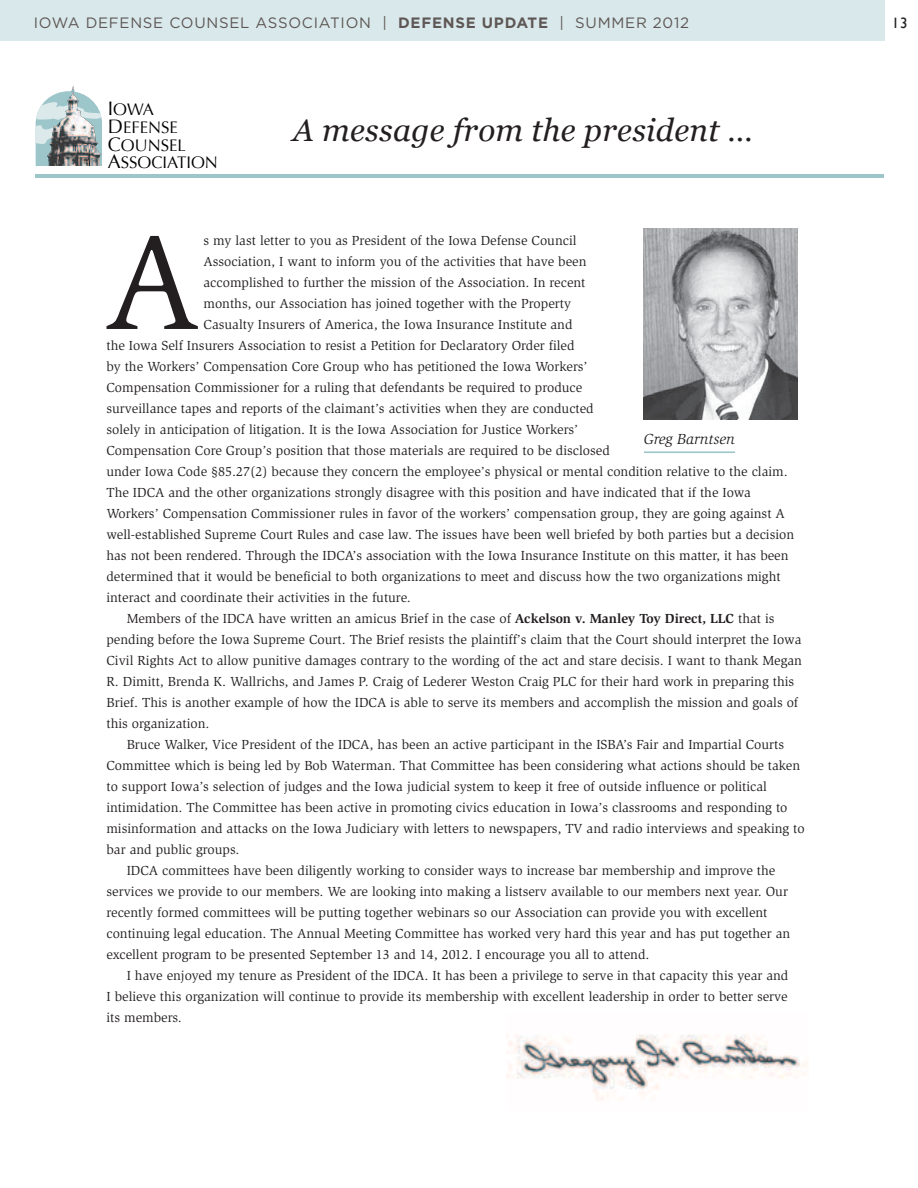
<style>
.page{position:relative;width:918px;height:1188px;background:#fff}
.page>*{position:absolute;margin:0;border:0;box-sizing:border-box;transform-origin:0 0}
.t1{font:138.9px "Slimbach";color:#231f20}
.t2{font:italic 31.5px "Georgia";letter-spacing:.01em;color:#231f20}
.t3{font:16.65px/17.9px "Optima";color:#010203}
.t4{font:15px "Gotham";letter-spacing:.05em;color:#5e5755}
.t5{font:italic 15px "Slimbach";color:#231f20}
.t6{font:15px "Gill Sans";color:#231f20}
.t7{font:13.5px "Slimbach";color:#231f20}
.s1{font-weight:700}
.s2{font-size:19.5px}
</style>
<div class="page">
<div style="left:0;top:0;width:885px;height:41px;background:#d9e8ea"></div>
<img style="left:506px;top:1034px;width:301px;height:66px">
<svg style="left:36px;top:99px;width:11px;height:67px"></svg>
<img style="left:47px;top:85px;width:55px;height:81px">
<hr style="left:36px;top:175px;width:848px;height:3px;background:#9dc6cb">
<img style="left:644px;top:228px;width:153px;height:191px">
<hr style="left:644px;top:451px;width:91px;height:2px;background:#9dc6cb">
<p class="t4" style="left:34px;top:13px;width:657px">IOWA DEFENSE COUNSEL ASSOCIATION | <span class="s1">DEFENSE UPDATE</span> | SUMMER 2012</p>
<p class="t6" style="left:892px;top:14px;width:17px">13</p>
<p class="t3" style="left:108px;top:101px;width:112px"><span class="s2">I</span>OWA<br><span class="s2">D</span>EFENSE<br><span class="s2">C</span>OUNSEL<br><span class="s2">A</span>SSOCIATION</p>
<h2 class="t2" style="left:293px;top:107px;width:462px">A message from the president …</h2>
<h1 class="t1" style="left:104px;top:203px;width:97px">A</h1>
<p class="t7" style="left:204px;top:233px;width:374px">s my last letter to you as President of the Iowa Defense Council</p>
<p class="t7" style="left:204px;top:254px;width:384px">Association, I want to inform you of the activities that have been</p>
<p class="t7" style="left:204px;top:275px;width:383px">accomplished to further the mission of the Association. In recent</p>
<p class="t7" style="left:204px;top:296px;width:369px">months, our Association has joined together with the Property</p>
<p class="t7" style="left:204px;top:317px;width:370px">Casualty Insurers of America, the Iowa Insurance Institute and</p>
<p class="t7" style="left:106px;top:338px;width:470px">the Iowa Self Insurers Association to resist a Petition for Declaratory Order filed</p>
<p class="t7" style="left:106px;top:359px;width:483px">by the Workers’ Compensation Core Group who has petitioned the Iowa Workers’</p>
<p class="t7" style="left:106px;top:380px;width:477px">Compensation Commissioner for a ruling that defendants be required to produce</p>
<p class="t7" style="left:106px;top:401px;width:489px">surveillance tapes and reports of the claimant’s activities when they are conducted</p>
<p class="t7" style="left:106px;top:422px;width:473px">solely in anticipation of litigation. It is the Iowa Association for Justice Workers’</p>
<p class="t7" style="left:106px;top:443px;width:505px">Compensation Core Group’s position that those materials are required to be disclosed</p>
<p class="t7" style="left:106px;top:464px;width:683px">under Iowa Code §85.27(2) because they concern the employee’s physical or mental condition relative to the claim.</p>
<p class="t7" style="left:106px;top:485px;width:646px">The IDCA and the other organizations strongly disagree with this position and have indicated that if the Iowa</p>
<p class="t7" style="left:106px;top:506px;width:680px">Workers’ Compensation Commissioner rules in favor of the workers’ compensation group, they are going against A</p>
<p class="t7" style="left:106px;top:527px;width:689px">well-established Supreme Court Rules and case law. The issues have been well briefed by both parties but a decision</p>
<p class="t7" style="left:106px;top:548px;width:684px">has not been rendered. Through the IDCA’s association with the Iowa Insurance Institute on this matter, it has been</p>
<p class="t7" style="left:106px;top:569px;width:676px">determined that it would be beneficial to both organizations to meet and discuss how the two organizations might</p>
<p class="t7" style="left:106px;top:590px;width:306px">interact and coordinate their activities in the future.</p>
<p class="t7" style="left:127px;top:611px;width:649px">Members of the IDCA have written an amicus Brief in the case of <span class="s1">Ackelson v. Manley Toy Direct, LLC</span> that is</p>
<p class="t7" style="left:106px;top:632px;width:696px">pending before the Iowa Supreme Court. The Brief resists the plaintiff’s claim that the Court should interpret the Iowa</p>
<p class="t7" style="left:106px;top:653px;width:697px">Civil Rights Act to allow punitive damages contrary to the wording of the act and stare decisis. I want to thank Megan</p>
<p class="t7" style="left:106px;top:674px;width:689px">R. Dimitt, Brenda K. Wallrichs, and James P. Craig of Lederer Weston Craig PLC for their hard work in preparing this</p>
<p class="t7" style="left:106px;top:695px;width:693px">Brief. This is another example of how the IDCA is able to serve its members and accomplish the mission and goals of</p>
<p class="t7" style="left:106px;top:716px;width:104px">this organization.</p>
<p class="t7" style="left:127px;top:737px;width:659px">Bruce Walker, Vice President of the IDCA, has been an active participant in the ISBA’s Fair and Impartial Courts</p>
<p class="t7" style="left:106px;top:758px;width:695px">Committee which is being led by Bob Waterman. That Committee has been considering what actions should be taken</p>
<p class="t7" style="left:106px;top:779px;width:662px">to support Iowa’s selection of judges and the Iowa judicial system to keep it free of outside influence or political</p>
<p class="t7" style="left:106px;top:800px;width:683px">intimidation. The Committee has been active in promoting civics education in Iowa’s classrooms and responding to</p>
<p class="t7" style="left:106px;top:821px;width:700px">misinformation and attacks on the Iowa Judiciary with letters to newspapers, TV and radio interviews and speaking to</p>
<p class="t7" style="left:106px;top:842px;width:135px">bar and public groups.</p>
<p class="t7" style="left:127px;top:863px;width:650px">IDCA committees have been diligently working to consider ways to increase bar membership and improve the</p>
<p class="t7" style="left:106px;top:884px;width:683px">services we provide to our members. We are looking into making a listserv available to our members next year. Our</p>
<p class="t7" style="left:106px;top:905px;width:663px">recently formed committees will be putting together webinars so our Association can provide you with excellent</p>
<p class="t7" style="left:106px;top:926px;width:685px">continuing legal education. The Annual Meeting Committee has worked very hard this year and has put together an</p>
<p class="t7" style="left:106px;top:947px;width:545px">excellent program to be presented September 13 and 14, 2012. I encourage you all to attend.</p>
<p class="t7" style="left:127px;top:968px;width:663px">I have enjoyed my tenure as President of the IDCA. It has been a privilege to serve in that capacity this year and</p>
<p class="t7" style="left:106px;top:989px;width:683px">I believe this organization will continue to provide its membership with excellent leadership in order to better serve</p>
<p class="t7" style="left:106px;top:1010px;width:77px">its members.</p>
<p class="t5" style="left:644px;top:431px;width:93px">Greg Barntsen</p>
</div>
